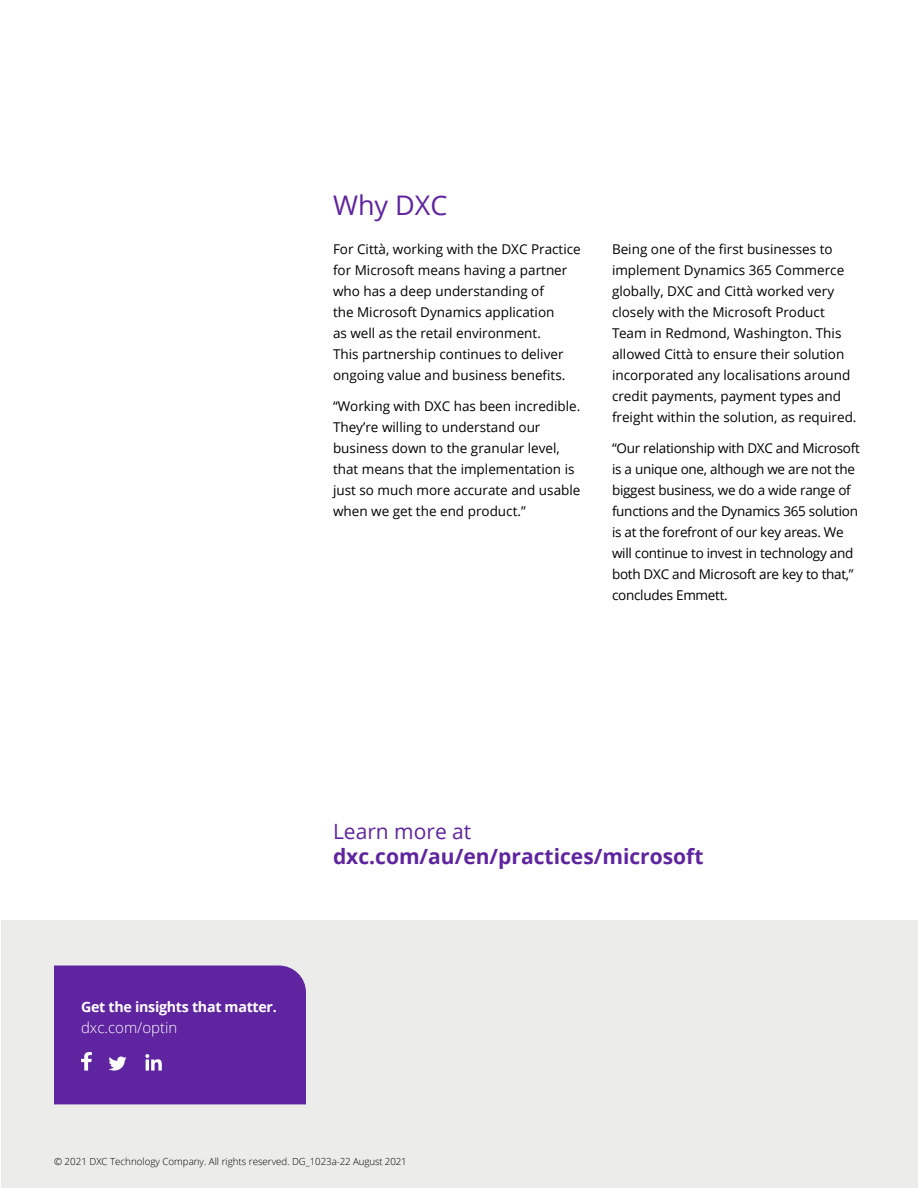
<style>
.page{position:relative;width:918px;height:1188px;background:#fff}
.page>*{position:absolute;margin:0;border:0;box-sizing:border-box;transform-origin:0 0}
.Head_1__large_purple{font:27px "Open Sans";color:#5f249f}
.t1{font:700 21px "Open Sans";color:#5f249f}
.t2{font:21px "Open Sans";color:#5f249f}
.t3{font:300 15px "Open Sans";color:#fff}
.t4{font:700 14.25px "Open Sans";letter-spacing:-.02em;color:#fff}
.Body_Copy_Regular_9{font:13.5px/21px "Open Sans";color:#000}
.Body_Copy_Regular_9-2{font:13.5px/21px "Open Sans";letter-spacing:-.02em;color:#000}
.t5{font:300 9.75px "Open Sans";color:#000}
.s1{font-style:inherit}
</style>
<div class="page">
<div style="left:1px;top:920px;width:917px;height:268px;background:#ececeb"></div>
<div style="left:54px;top:966px;width:252px;height:138px;background:#5f249f"></div>
<p class="Head_1__large_purple" style="left:333px;top:187px;width:116px">Why DXC</p>
<p class="Body_Copy_Regular_9" style="left:333px;top:238px;width:249px">For Città, working with the DXC Practice for Microsoft means having a partner who has a deep understanding of<br>the Microsoft Dynamics application<br>as well as the retail environment.<br>This partnership continues to deliver ongoing value and business benefits.</p>
<p class="Body_Copy_Regular_9" style="left:333px;top:395px;width:249px">“Working with DXC has been incredible.<br>They’re willing to understand our business down to the granular level, that means that the implementation is just so much more accurate and usable when we get the end product.”</p>
<p class="Body_Copy_Regular_9" style="left:612px;top:238px;width:246px">Being one of the first businesses to implement Dynamics 365 Commerce globally, DXC and Città worked very closely with the Microsoft <span class="s1">P</span>roduct <span class="s1">T</span>eam in Redmond, Washington. This allowed Città to ensure their solution incorporated any localisations around credit payments, payment types and freight within the solution, as required.</p>
<p class="Body_Copy_Regular_9-2" style="left:612px;top:437px;width:249px">“Our relationship with DXC and Microsoft is a unique one, although we are not the biggest business, we do a wide range of functions and the Dynamics 365 solution is at the forefront of our key areas. We will continue to invest in technology and both DXC and Microsoft are key to that,” concludes Emmett.</p>
<p class="t4" style="left:81px;top:997px;width:197px">Get the insights that matter.</p>
<p class="t3" style="left:81px;top:1018px;width:98px">dxc.com/optin</p>
<h2 class="t2" style="left:333px;top:817px;width:140px">Learn more at</h2>
<h2 class="t1" style="left:333px;top:842px;width:372px">dxc.com/au/en/practices/microsoft</h2>
<p class="t5" style="left:54px;top:1154px;width:354px">© 2021 DXC Technology Company. All rights reserved. DG_1023a-22 August 2021</p>
</div>
